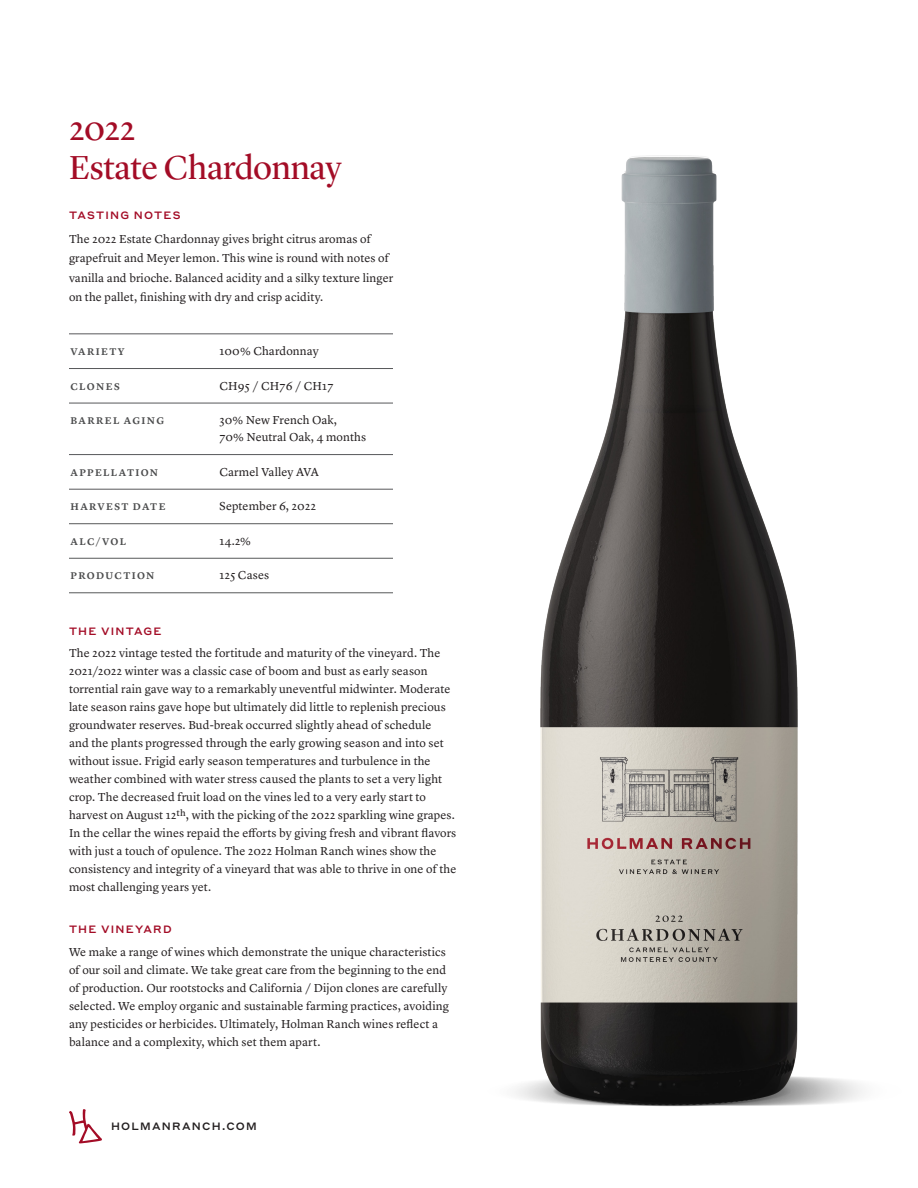
<style>
.page{position:relative;width:918px;height:1188px;background:#fff}
.page>*{position:absolute;margin:0;border:0;box-sizing:border-box;transform-origin:0 0}
.t1{font:34.5px "Lyon Display";letter-spacing:-.005em;color:#a30c26}
.Paragraph_Small{font:12px/18px "Lyon Text";letter-spacing:.01em;color:#231f20}
.Label_Primary{font:500 10.5px "Styrene A";letter-spacing:.115em;color:#a30c26}
.Label_Primary-2{font:500 10.5px "Styrene A";letter-spacing:.12em;color:#231f20}
.Label_Secondary{font:600 10.2px "Lyon Text";letter-spacing:.14em;color:#4b4c4d}
</style>
<div class="page">
<svg style="left:69px;top:1109px;width:33px;height:34px"></svg>
<hr style="left:69px;top:334px;width:324px;height:1px;background:#57585a">
<hr style="left:69px;top:454px;width:324px;height:1px;background:#57585a">
<hr style="left:69px;top:368px;width:324px;height:1px;background:#57585a">
<hr style="left:69px;top:489px;width:324px;height:1px;background:#57585a">
<hr style="left:69px;top:403px;width:324px;height:1px;background:#57585a">
<hr style="left:69px;top:523px;width:324px;height:1px;background:#57585a">
<hr style="left:69px;top:558px;width:324px;height:1px;background:#57585a">
<hr style="left:69px;top:593px;width:324px;height:1px;background:#57585a">
<img style="left:515px;top:155px;width:348px;height:952px">
<p class="t1" style="left:69px;top:103px;width:68px">2022</p>
<p class="t1" style="left:69px;top:142px;width:274px">Estate Chardonnay</p>
<p class="Label_Primary" style="left:69px;top:206px;width:113px">TASTING NOTES</p>
<p class="Paragraph_Small" style="left:69px;top:228px;width:326px;line-height:19.5px">The 2022 Estate Chardonnay gives bright citrus aromas of grapefruit and Meyer lemon. This wine is round with notes of vanilla and brioche. Balanced acidity and a silky texture linger on the pallet, finishing with dry and crisp acidity.</p>
<p class="Label_Secondary" style="left:71px;top:344px;width:56px">VARIETY</p>
<p class="Paragraph_Small" style="left:219px;top:341px;width:101px">100% Chardonnay</p>
<p class="Label_Secondary" style="left:71px;top:378px;width:51px">CLONES</p>
<p class="Paragraph_Small" style="left:219px;top:376px;width:116px">CH95 / CH76 / CH17</p>
<p class="Label_Secondary" style="left:71px;top:413px;width:95px">BARREL AGING</p>
<p class="Paragraph_Small" style="left:219px;top:410px;width:119px">30% New French Oak,</p>
<p class="Paragraph_Small" style="left:219px;top:427px;width:148px">70% Neutral Oak, 4 months</p>
<p class="Label_Secondary" style="left:71px;top:464px;width:89px">APPELLATION</p>
<p class="Paragraph_Small" style="left:219px;top:462px;width:101px">Carmel Valley AVA</p>
<p class="Label_Secondary" style="left:71px;top:499px;width:97px">HARVEST DATE</p>
<p class="Paragraph_Small" style="left:219px;top:496px;width:98px">September 6, 2022</p>
<p class="Label_Secondary" style="left:71px;top:533px;width:57px">ALC/VOL</p>
<p class="Paragraph_Small" style="left:219px;top:531px;width:33px">14.2%</p>
<p class="Label_Secondary" style="left:71px;top:568px;width:85px">PRODUCTION</p>
<p class="Paragraph_Small" style="left:219px;top:565px;width:51px">125 Cases</p>
<p class="Label_Primary" style="left:69px;top:622px;width:94px">THE VINTAGE</p>
<p class="Paragraph_Small" style="left:69px;top:643px;width:389px">The 2022 vintage tested the fortitude and maturity of the vineyard. The 2021/2022 winter was a classic case of boom and bust as early season torrential rain gave way to a remarkably uneventful midwinter. Moderate late season rains gave hope but ultimately did little to replenish precious groundwater reserves. Bud-break occurred slightly ahead of schedule<br>and the plants progressed through the early growing season and into set without issue. Frigid early season temperatures and turbulence in the weather combined with water stress caused the plants to set a very light crop. The decreased fruit load on the vines led to a very early start to harvest on August 12th, with the picking of the 2022 sparkling wine grapes.<br>In the cellar the wines repaid the efforts by giving fresh and vibrant flavors with just a touch of opulence. The 2022 Holman Ranch wines show the consistency and integrity of a vineyard that was able to thrive in one of the most challenging years yet.</p>
<p class="Label_Primary" style="left:69px;top:920px;width:104px">THE VINEYARD</p>
<p class="Paragraph_Small" style="left:69px;top:942px;width:381px">We make a range of wines which demonstrate the unique characteristics of our soil and climate. We take great care from the beginning to the end of production. Our rootstocks and California / Dijon clones are carefully selected. We employ organic and sustainable farming practices, avoiding any pesticides or herbicides. Ultimately, Holman Ranch wines reflect a balance and a complexity, which set them apart.</p>
<p class="Label_Primary-2" style="left:111px;top:1118px;width:147px">HOLMANRANCH.COM</p>
</div>
